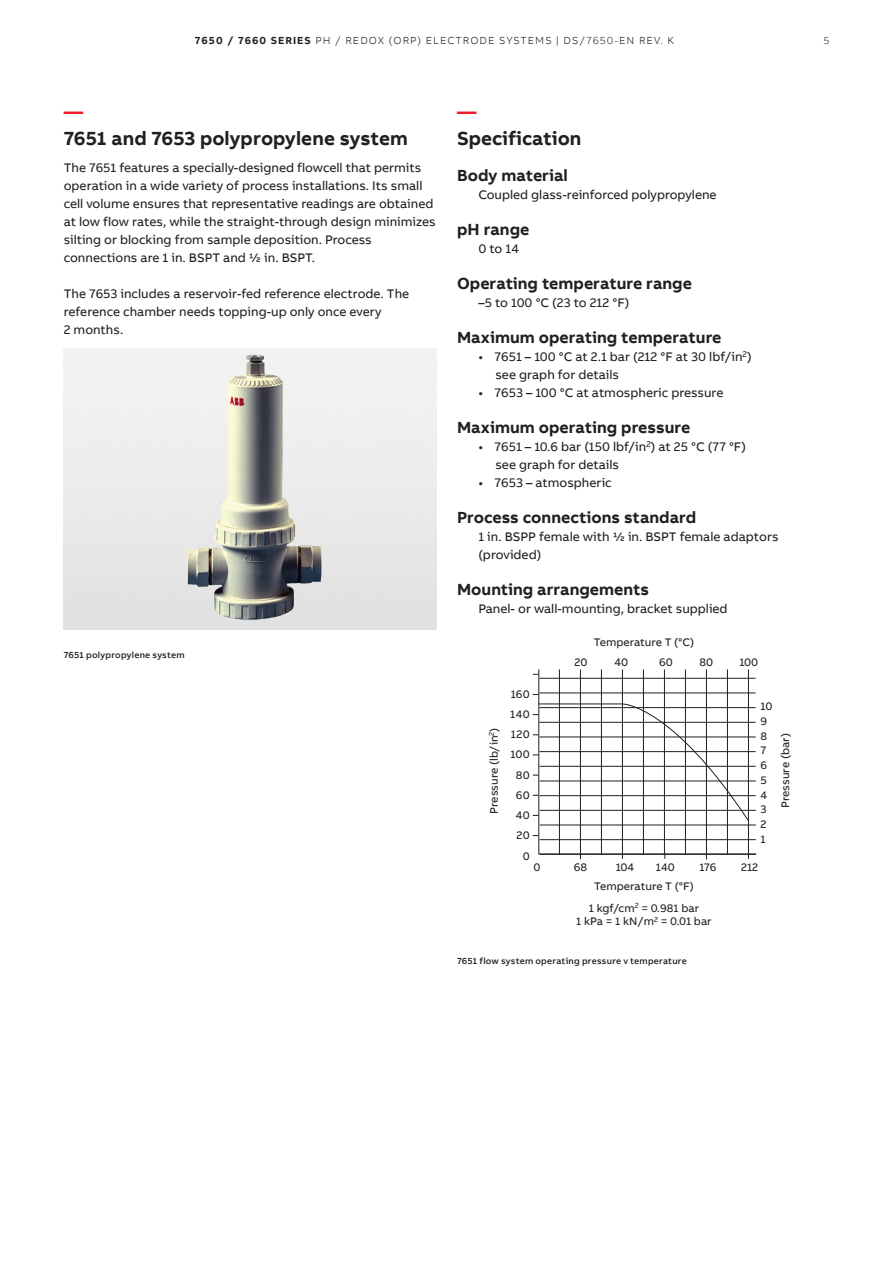
<style>
.page{position:relative;width:893px;height:1263px;background:#fff}
.page>*{position:absolute;margin:0;border:0;box-sizing:border-box;transform-origin:0 0}
.t1{font:700 19.5px "AB Bvoice";color:#231f20}
.t2{font:700 19.5px "AB Bvoice";color:#ee1c28}
.t3{font:700 16.5px "AB Bvoice";color:#231f20}
.t4{font:12.75px/18px "AB Bvoice";color:#231f20}
.t5{font:11.25px/14.7px "AB Bvoice";color:#231f20}
.t6{font:11.25px/20.2px "AB Bvoice";letter-spacing:.02em;color:#231f20;text-align:right}
.t7{font:300 10.5px "AB Bvoice";letter-spacing:.1em;color:#231f20}
.t8{font:500 9px "AB Bvoice";letter-spacing:.03em;color:#231f20}
.s1{font-weight:700}
</style>
<div class="page">
<img style="left:64px;top:348px;width:372px;height:281px">
<svg style="left:532px;top:669px;width:225px;height:191px"></svg>
<p class="t7" style="left:195px;top:34px;width:481px"><span class="s1">7650 / 7660 SERIES</span> PH / REDOX (ORP) ELECTRODE SYSTEMS | DS/7650-EN REV. K</p>
<p class="t7" style="left:823px;top:34px;width:7px">5</p>
<h1 class="t2" style="left:64px;top:99px;width:21px">—</h1>
<h1 class="t1" style="left:64px;top:126px;width:346px">7651 and 7653 polypropylene system</h1>
<p class="t4" style="left:64px;top:159px;width:374px">The 7651 features a specially-designed flowcell that permits operation in a wide variety of process installations. Its small cell volume ensures that representative readings are obtained at low flow rates, while the straight-through design minimizes silting or blocking from sample deposition. Process connections are 1 in. BSPT and 1/2 in. BSPT.</p>
<p class="t4" style="left:64px;top:285px;width:347px">The 7653 includes a reservoir-fed reference electrode. The reference chamber needs topping-up only once every<br>2 months.</p>
<p class="t8" style="left:64px;top:649px;width:122px">7651 polypropylene system</p>
<h1 class="t2" style="left:457px;top:99px;width:21px">—</h1>
<h1 class="t1" style="left:457px;top:126px;width:126px">Specification</h1>
<p class="t3" style="left:457px;top:165px;width:112px">Body material</p>
<p class="t4" style="left:478px;top:186px;width:240px">Coupled glass-reinforced polypropylene</p>
<p class="t3" style="left:457px;top:219px;width:74px">pH range</p>
<p class="t4" style="left:478px;top:240px;width:42px">0 to 14</p>
<p class="t3" style="left:457px;top:273px;width:236px">Operating temperature range</p>
<p class="t4" style="left:478px;top:294px;width:153px">–5 to 100 °C (23 to 212 °F)</p>
<p class="t3" style="left:457px;top:327px;width:266px">Maximum operating temperature</p>
<p class="t4" style="left:495px;top:348px;width:258px;text-indent:-17px">• 7651 – 100 °C at 2.1 bar (212 °F at 30 lbf/in<sup>2</sup>) see graph for details</p>
<p class="t4" style="left:478px;top:384px;width:247px">• 7653 – 100 °C at atmospheric pressure</p>
<p class="t3" style="left:457px;top:417px;width:235px">Maximum operating pressure</p>
<p class="t4" style="left:495px;top:438px;width:252px;text-indent:-17px">• 7651 – 10.6 bar (150 lbf/in<sup>2</sup>) at 25 °C (77 °F) see graph for details</p>
<p class="t4" style="left:478px;top:474px;width:135px">• 7653 – atmospheric</p>
<p class="t3" style="left:457px;top:507px;width:241px">Process connections standard</p>
<p class="t4" style="left:478px;top:528px;width:302px">1 in. BSPP female with 1/2 in. BSPT female adaptors (provided)</p>
<p class="t3" style="left:457px;top:579px;width:194px">Mounting arrangements</p>
<p class="t4" style="left:478px;top:600px;width:251px">Panel- or wall-mounting, bracket supplied</p>
<p class="t5" style="left:594px;top:635px;width:102px">Temperature T (°C)</p>
<p class="t5" style="left:574px;top:655px;width:15px">20</p>
<p class="t5" style="left:614px;top:655px;width:15px">40</p>
<p class="t5" style="left:659px;top:655px;width:15px">60</p>
<p class="t5" style="left:699px;top:655px;width:15px">80</p>
<p class="t5" style="left:739px;top:655px;width:20px">100</p>
<p class="t6" style="left:510px;top:684px;width:21px">160<br>140<br>120<br>100<br>80<br>60<br>40<br>20<br>0</p>
<p class="t5" style="left:761px;top:699px;width:14px">10<br>9<br>8<br>7<br>6<br>5<br>4<br>3<br>2<br>1</p>
<p class="t5" style="left:487px;top:814px;width:88px;rotate:-90deg">Pressure (lb/in<sup>2</sup>)</p>
<p class="t5" style="left:778px;top:808px;width:76px;rotate:-90deg">Pressure (bar)</p>
<p class="t5" style="left:534px;top:859px;width:9px">0</p>
<p class="t5" style="left:574px;top:859px;width:15px">68</p>
<p class="t5" style="left:616px;top:859px;width:20px">104</p>
<p class="t5" style="left:656px;top:859px;width:21px">140</p>
<p class="t5" style="left:699px;top:859px;width:18px">176</p>
<p class="t5" style="left:741px;top:859px;width:19px">212</p>
<p class="t5" style="left:589px;top:875px;width:112px;line-height:21.9px;text-align:center">Temperature T (°F)<br>1 kgf/cm<sup>2</sup> = 0.981 bar</p>
<p class="t5" style="left:576px;top:914px;width:137px">1 kPa = 1 kN/m<sup>2</sup> = 0.01 bar</p>
<p class="t8" style="left:457px;top:955px;width:231px">7651 flow system operating pressure v temperature</p>
</div>
